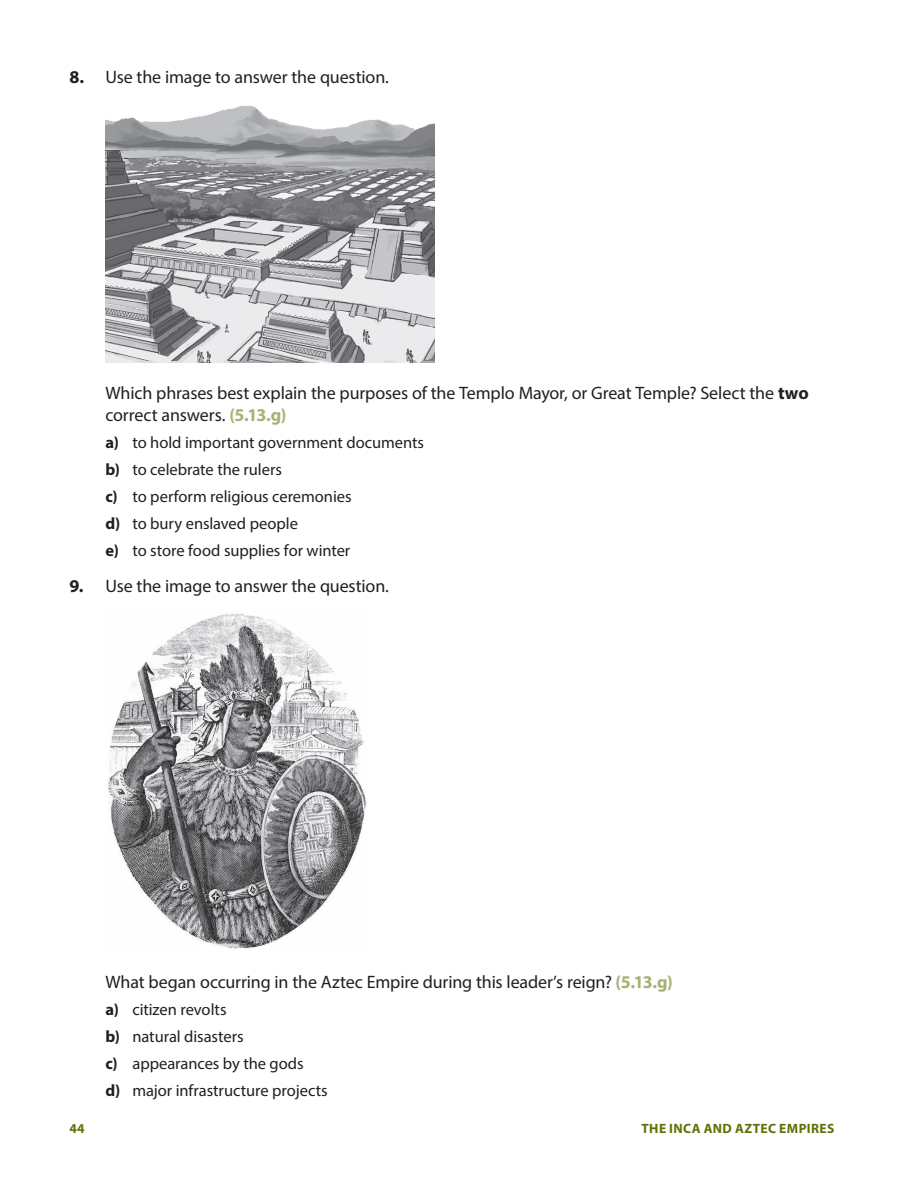
<style>
.page{position:relative;width:916px;height:1187px;background:#fff}
.page>*{position:absolute;margin:0;border:0;box-sizing:border-box;transform-origin:0 0}
.t1{font:18px/21.6px "Myriad Pro";letter-spacing:-.01em;color:#231f20}
.t2{font:16.5px/27px "Myriad Pro";letter-spacing:-.005em;color:#231f20}
.t3{font:700 13.5px "Myriad Pro";letter-spacing:.03em;color:#647007}
.s1{font-weight:700}
.s2{font-weight:700;color:#aab074}
</style>
<div class="page">
<img style="left:105px;top:105px;width:330px;height:258px">
<img style="left:108px;top:613px;width:258px;height:336px">
<p class="t1" style="left:69px;top:66px;width:321px"><span class="s1">8.</span> Use the image to answer the question.</p>
<p class="t1" style="left:105px;top:382px;width:705px">Which phrases best explain the purposes of the Templo Mayor, or Great Temple? Select the <span class="s1">two </span>correct answers. <span class="s2">(5.13.g)</span></p>
<p class="t2" style="left:105px;top:428px;width:320px"><span class="s1">a)</span> to hold important government documents <span class="s1">b)</span> to celebrate the rulers<br><span class="s1">c)</span> to perform religious ceremonies<br><span class="s1">d)</span> to bury enslaved people<br><span class="s1">e)</span> to store food supplies for winter</p>
<p class="t1" style="left:69px;top:575px;width:321px"><span class="s1">9.</span> Use the image to answer the question.</p>
<p class="t1" style="left:105px;top:970px;width:569px">What began occurring in the Aztec Empire during this leader’s reign? <span class="s2">(5.13.g)</span></p>
<p class="t2" style="left:105px;top:995px;width:224px"><span class="s1">a)</span> citizen revolts<br><span class="s1">b)</span> natural disasters<br><span class="s1">c)</span> appearances by the gods<br><span class="s1">d)</span> major infrastructure projects</p>
<p class="t3" style="left:69px;top:1119px;width:17px">44</p>
<p class="t3" style="left:641px;top:1119px;width:194px">THE INCA AND AZTEC EMPIRES</p>
</div>
